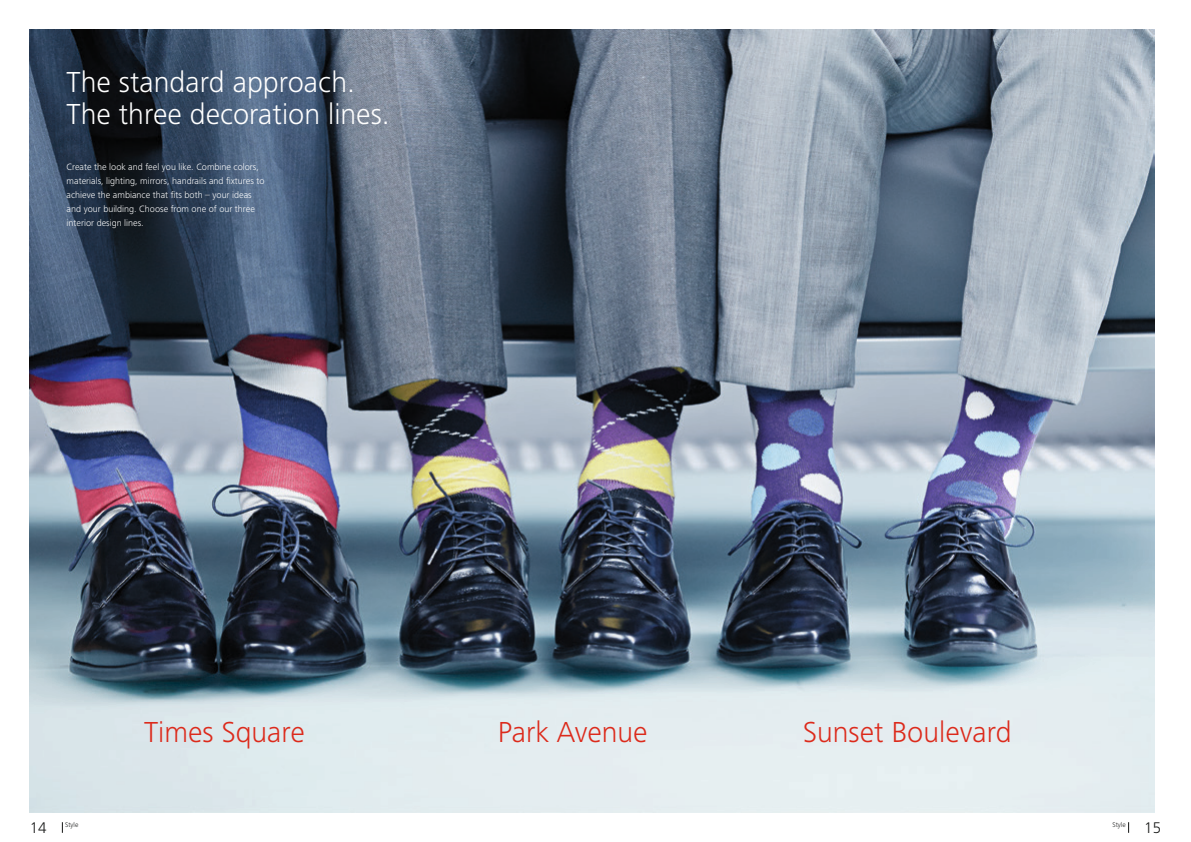
<style>
.page{position:relative;width:1191px;height:842px;background:#fff}
.page>*{position:absolute;margin:0;border:0;box-sizing:border-box;transform-origin:0 0}
.t1{font:300 30px/32px "Frutiger Next LT";color:#fff}
.t2{font:300 30px "Frutiger Next LT";color:#dc2a1b}
.t3{font:300 16px "Frutiger Next LT";color:#131413}
.t4{font:300 9.5px/14px "Frutiger Next LT";color:#fff}
.t5{font:300 7px "Frutiger Next LT";color:#131413}
</style>
<div class="page">
<img style="left:30px;top:30px;width:1124px;height:782px">
<p class="t1" style="left:67px;top:66px;width:325px">The standard approach.<br>The three decoration lines.</p>
<p class="t4" style="left:67px;top:160px;width:199px">Create the look and feel you like. Combine colors, materials, lighting, mirrors, handrails and fxtures to achieve the ambiance that fts both – your ideas and your building. Choose from one of our three interior design lines.</p>
<p class="t2" style="left:144px;top:715px;width:162px">Times Square</p>
<p class="t2" style="left:498px;top:715px;width:151px">Park Avenue</p>
<p class="t2" style="left:803px;top:715px;width:210px">Sunset Boulevard</p>
<h2 class="t3" style="left:30px;top:819px;width:18px">14</h2>
<p class="t5" style="left:65px;top:821px;width:15px">Style</p>
<h2 class="t3" style="left:1144px;top:819px;width:18px">15</h2>
<p class="t5" style="left:1112px;top:821px;width:15px">Style</p>
</div>
